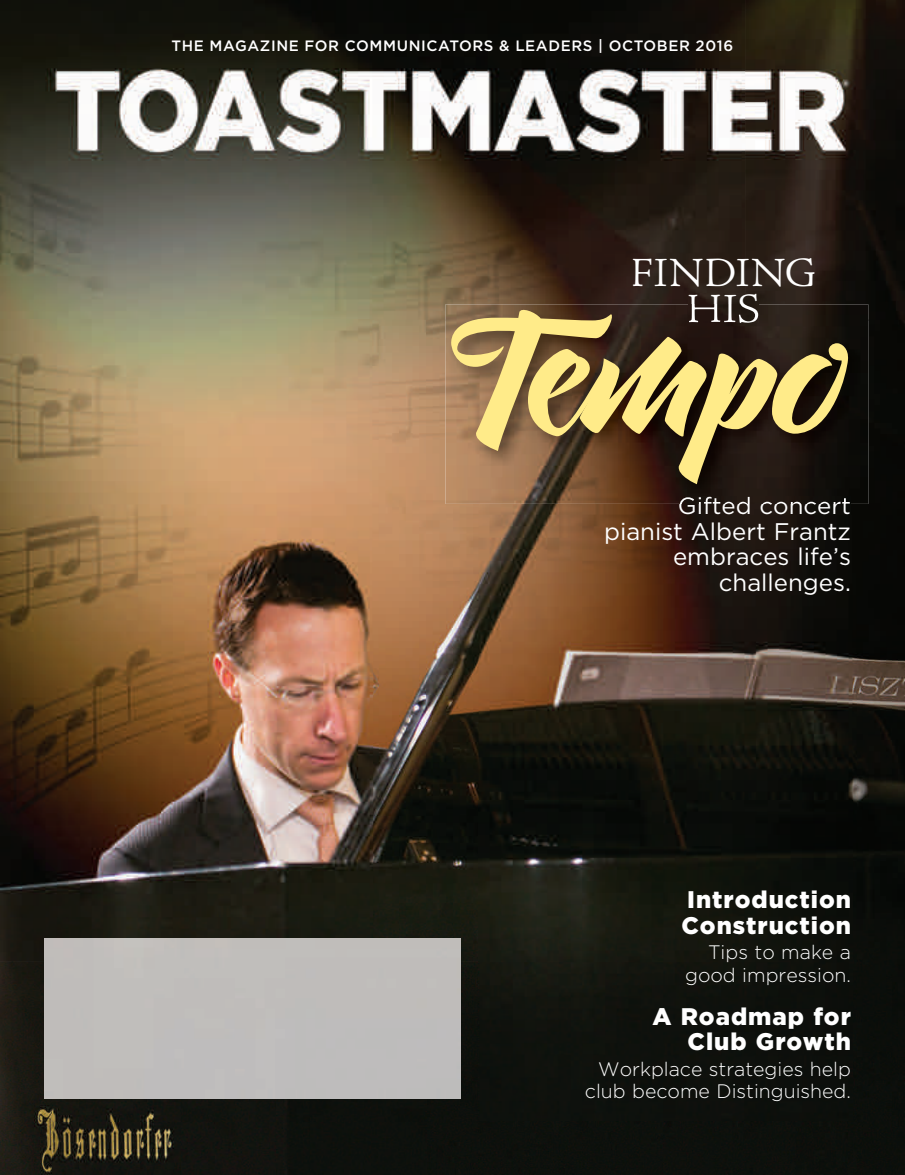
<style>
.page{position:relative;width:905px;height:1175px;background:#fff}
.page>*{position:absolute;margin:0;border:0;box-sizing:border-box;transform-origin:0 0}
.t1{font:179.7px "Maulina";color:#ffeb89}
.t2{font:300 41.7px/35.7px "Adobe Jenson Pro";letter-spacing:.01em;color:#fff;text-align:center}
.t3{font:24px/25.5px "Gotham";color:#fff;text-align:right}
.t4{font:900 24px/25.5px "Gotham";letter-spacing:.04em;color:#fff}
.t5{font:300 19.5px/22.5px "Gotham";color:#fff;text-align:right}
.t6{font:500 15px "Gotham";letter-spacing:.04em;color:#fff}
</style>
<div class="page">
<img style="left:0;top:0;width:904px;height:320px">
<img style="left:0;top:320px;width:478px;height:641px">
<img style="left:852px;top:320px;width:52px;height:854px">
<img style="left:478px;top:504px;width:374px;height:670px">
<img style="left:0;top:961px;width:52px;height:213px">
<div style="left:426px;top:961px;width:53px;height:213px;background:#0e100c"></div>
<img style="left:52px;top:1098px;width:374px;height:76px">
<img style="left:679px;top:504px;width:171px;height:10px">
<img style="left:688px;top:294px;width:70px;height:10px">
<div style="left:44px;top:938px;width:417px;height:160px;background:#bfbcbb"></div>
<img style="left:445px;top:304px;width:423px;height:200px">
<img style="left:679px;top:497px;width:170px;height:7px">
<img style="left:688px;top:304px;width:70px;height:19px">
<p class="t6" style="left:171px;top:36px;width:563px">THE MAGAZINE FOR COMMUNICATORS &amp; LEADERS | OCTOBER 2016</p>
<h2 class="t2" style="left:630px;top:256px;width:187px">FINDING<br>HIS</h2>
<h1 class="t1" style="left:451px;top:269px;width:394px">Tempo</h1>
<p class="t3" style="left:604px;top:492px;width:248px">Gifted concert pianist Albert Frantz embraces life’s challenges.</p>
<p class="t4" style="left:681px;top:886px;width:171px">Introduction<br>Construction</p>
<p class="t5" style="left:685px;top:940px;width:167px">Tips to make a good impression.</p>
<p class="t4" style="left:652px;top:1003px;width:200px;text-align:right">A Roadmap for<br>Club Growth</p>
<p class="t5" style="left:585px;top:1057px;width:267px">Workplace strategies help club become Distinguished.</p>
</div>
